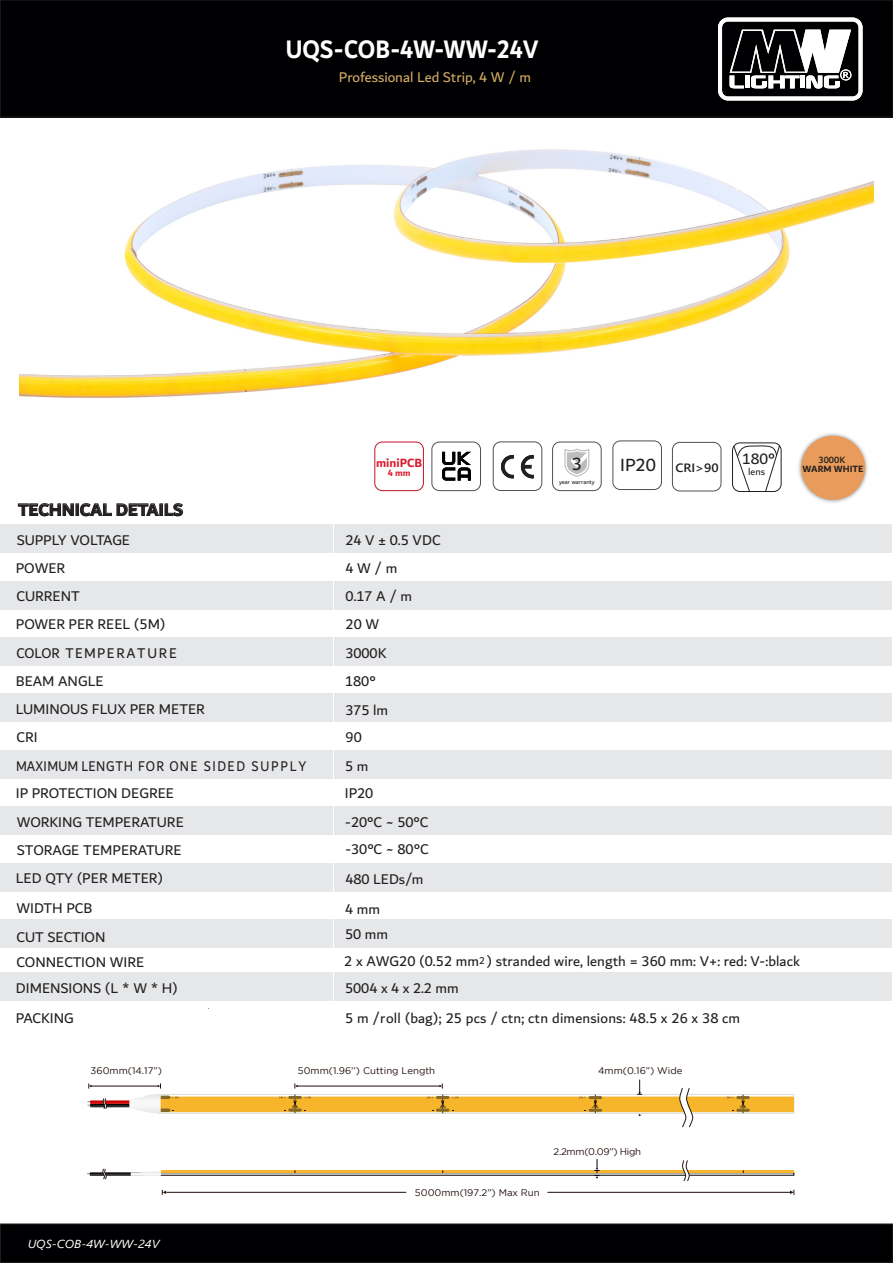
<style>
.page{position:relative;width:893px;height:1263px;background:#fff}
.page>*{position:absolute;margin:0;border:0;box-sizing:border-box;transform-origin:0 0}
.t1{font:700 27px "Dubai";color:#fff;scale:.9 1}
.t2{font:18.75px "Dubai";color:#231f20}
.t3{font:700 18px "Dubai";color:#231f20}
.t4{font:16.05px "Dubai";color:#231f20}
.t5{font:15px/28.2px "Dubai";color:#231f20}
.t6{font:15px "Dubai";letter-spacing:.08em;color:#231f20;scale:.88 1}
.t7{font:15px "Dubai";color:#d2ab66}
.t8{font:700 12.75px "Dubai";color:#da192b}
.t9{font:600 12px "Segoe UI";color:#231f20;scale:1.08 1}
.t10{font:italic 11.55px "Segoe UI";color:#fff;scale:1.08 1}
.t11{font:10.35px "Dubai";color:#231f20}
.t12{font:9.6px "Gotham";color:#1f0f09}
.t13{font:9.6px "Gotham";letter-spacing:-.03em;color:#1f0f09}
.t14{font:700 9.6px "Dubai";color:#231f20}
.t15{font:500 9.6px "Dubai";color:#231f20}
.t16{font:700 9.6px "Dubai";color:#da192b}
.t17{font:6.45px "Dubai";color:#231f20}
.s1{font-family:"Dubai";font-weight:400;font-size:18.75px}
</style>
<div class="page">
<div style="left:0;top:0;width:893px;height:117px;background:#000002"></div>
<div style="left:0;top:0;width:893px;height:117px;border:1px solid #231f20"></div>
<div style="left:0;top:1224px;width:893px;height:38px;background:#000002"></div>
<div style="left:0;top:1223px;width:893px;height:40px;border:1px solid #231f20"></div>
<div style="left:334px;top:524px;width:557px;height:29px;background:#e6e7e9"></div>
<div style="left:334px;top:581px;width:557px;height:28px;background:#e6e7e9"></div>
<div style="left:334px;top:637px;width:557px;height:29px;background:#e6e7e9"></div>
<div style="left:334px;top:694px;width:557px;height:28px;background:#e6e7e9"></div>
<div style="left:334px;top:750px;width:557px;height:28px;background:#e6e7e9"></div>
<div style="left:334px;top:807px;width:557px;height:28px;background:#e6e7e9"></div>
<div style="left:334px;top:863px;width:557px;height:28px;background:#e6e7e9"></div>
<svg style="left:18px;top:503px;width:165px;height:13px"></svg>
<div style="left:431px;top:442px;width:50px;height:49px;border:1px solid #4f5051;border-radius:8px"></div>
<div style="left:493px;top:441px;width:49px;height:50px;border:1px solid #4f5051;border-radius:8px"></div>
<div style="left:552px;top:442px;width:50px;height:49px;border:1px solid #4f5051;border-radius:8px"></div>
<svg style="left:564px;top:449px;width:25px;height:28px"></svg>
<div style="left:0;top:524px;width:333px;height:29px;background:#e6e7e9"></div>
<div style="left:0;top:581px;width:333px;height:28px;background:#e6e7e9"></div>
<div style="left:0;top:637px;width:333px;height:29px;background:#e6e7e9"></div>
<div style="left:0;top:694px;width:333px;height:28px;background:#e6e7e9"></div>
<div style="left:0;top:750px;width:333px;height:28px;background:#e6e7e9"></div>
<div style="left:0;top:806px;width:333px;height:28px;background:#e6e7e9"></div>
<div style="left:0;top:863px;width:333px;height:29px;background:#e6e7e9"></div>
<div style="left:334px;top:920px;width:557px;height:28px;background:#e6e7e9"></div>
<div style="left:334px;top:972px;width:557px;height:29px;background:#e6e7e9"></div>
<div style="left:0;top:920px;width:333px;height:28px;background:#e6e7e9"></div>
<div style="left:0;top:972px;width:333px;height:29px;background:#e6e7e9"></div>
<svg style="left:501px;top:455px;width:33px;height:23px"></svg>
<svg style="left:442px;top:452px;width:29px;height:29px"></svg>
<svg style="left:718px;top:18px;width:144px;height:83px"></svg>
<div style="left:612px;top:440px;width:50px;height:50px;border:1px solid #4f5051;border-radius:8px"></div>
<img style="left:19px;top:149px;width:855px;height:249px">
<div style="left:672px;top:442px;width:49px;height:49px;border:1px solid #4f5051;border-radius:8px"></div>
<img style="left:798px;top:433px;width:70px;height:70px">
<div style="left:801px;top:436px;width:64px;height:64px;background:#e89b5a;border-radius:50%"></div>
<div style="left:732px;top:442px;width:49px;height:50px;border:1px solid #231f20;border-radius:8px"></div>
<svg style="left:733px;top:444px;width:47px;height:48px"></svg>
<hr style="left:167px;top:1192px;width:239px;height:1px;background:#1f0f09">
<hr style="left:548px;top:1192px;width:244px;height:1px;background:#1f0f09">
<svg style="left:162px;top:1190px;width:4px;height:5px"></svg>
<svg style="left:790px;top:1190px;width:5px;height:5px"></svg>
<hr style="left:161px;top:1170px;width:633px;height:3px;background:#f7b52c">
<svg style="left:87px;top:1169px;width:74px;height:10px"></svg>
<svg style="left:594px;top:1159px;width:6px;height:19px"></svg>
<svg style="left:87px;top:1079px;width:707px;height:48px"></svg>
<svg style="left:682px;top:1160px;width:7px;height:21px"></svg>
<div style="left:374px;top:442px;width:50px;height:49px;border:1px solid #c1142c;border-radius:8px"></div>
<h1 class="t1" style="left:286px;top:33px;width:282px">UQS-COB-4W-WW-24V</h1>
<p class="t7" style="left:339px;top:68px;width:194px">Professional Led Strip, 4 W / m</p>
<p class="t8" style="left:376px;top:455px;width:48px">miniPCB</p>
<p class="t16" style="left:388px;top:467px;width:24px">4 mm</p>
<p class="t3" style="left:18px;top:499px;width:167px">TECHNICAL DETAILS</p>
<p class="t5" style="left:16px;top:526px;width:116px">SUPPLY VOLTAGE<br>POWER</p>
<p class="t5" style="left:345px;top:525px;width:97px">24 V ± 0.5 VDC<br>4 W / m</p>
<p class="t5" style="left:16px;top:582px;width:65px">CURRENT</p>
<p class="t5" style="left:346px;top:582px;width:68px">0.17 A / m</p>
<p class="t5" style="left:16px;top:610px;width:190px">POWER PER REEL (5M)<br>COLOR TEMPERATURE<br>BEAM ANGLE<br>LUMINOUS FLUX PER METER<br>CRI</p>
<p class="t6" style="left:16px;top:757px;width:331px">MAXIMUM LENGTH FOR ONE SIDED SUPPLY</p>
<p class="t5" style="left:345px;top:610px;width:43px;line-height:29px">20 W<br>3000K</p>
<p class="t5" style="left:345px;top:666px;width:32px">180°</p>
<p class="t5" style="left:345px;top:695px;width:44px">375 lm</p>
<p class="t5" style="left:345px;top:722px;width:25px;line-height:29px">90<br>5 m</p>
<p class="t5" style="left:16px;top:779px;width:160px">IP PROTECTION DEGREE</p>
<p class="t5" style="left:345px;top:779px;width:30px">IP20</p>
<p class="t5" style="left:16px;top:808px;width:169px">WORKING TEMPERATURE<br>STORAGE TEMPERATURE<br>LED QTY (PER METER)</p>
<p class="t5" style="left:345px;top:808px;width:85px;line-height:27.3px">-20°C ~ 50°C -30°C ~ 80°C</p>
<p class="t5" style="left:345px;top:864px;width:80px">480 LEDs/m</p>
<p class="t5" style="left:16px;top:893px;width:77px">WIDTH PCB</p>
<p class="t5" style="left:345px;top:895px;width:36px">4 mm</p>
<p class="t2" style="left:572px;top:453px;width:12px">3</p>
<p class="t17" style="left:559px;top:478px;width:37px">year warranty</p>
<p class="t9" style="left:620px;top:456px;width:93px"><span class="s1">IP20</span> CRI &gt; 90</p>
<p class="t4" style="left:742px;top:449px;width:34px">180°</p>
<p class="t11" style="left:748px;top:465px;width:18px">lens</p>
<p class="t15" style="left:818px;top:454px;width:28px">3000K</p>
<p class="t14" style="left:802px;top:463px;width:62px">WARM WHITE</p>
<p class="t5" style="left:16px;top:924px;width:129px;line-height:24.9px">CUT SECTION<br>CONNECTION WIRE</p>
<p class="t5" style="left:16px;top:974px;width:163px">DIMENSIONS (L * W * H)</p>
<p class="t5" style="left:16px;top:1004px;width:59px">PACKING</p>
<p class="t5" style="left:345px;top:920px;width:44px">50 mm</p>
<p class="t5" style="left:344px;top:948px;width:457px;line-height:26.8px">2 x AWG20 (0.52 mm <sup>2</sup> ) stranded wire, length = 360 mm: V+: red: V-:black<br>5004 x 4 x 2.2 mm</p>
<p class="t5" style="left:345px;top:1003px;width:396px">5 m /roll (bag); 25 pcs / ctn; ctn dimensions: 48.5 x 26 x 38 cm</p>
<p class="t12" style="left:91px;top:1065px;width:73px">360mm(14.17”)</p>
<p class="t12" style="left:298px;top:1065px;width:139px">50mm(1.96’’) Cutting Length</p>
<p class="t12" style="left:598px;top:1065px;width:86px">4mm(0.16”) Wide</p>
<p class="t10" style="left:28px;top:1232px;width:124px">UQS-COB-4W-WW-24V</p>
<p class="t12" style="left:415px;top:1187px;width:126px">5000mm(197.2”) Max Run</p>
<p class="t13" style="left:554px;top:1146px;width:89px">2.2mm(0.09’’) High</p>
</div>
